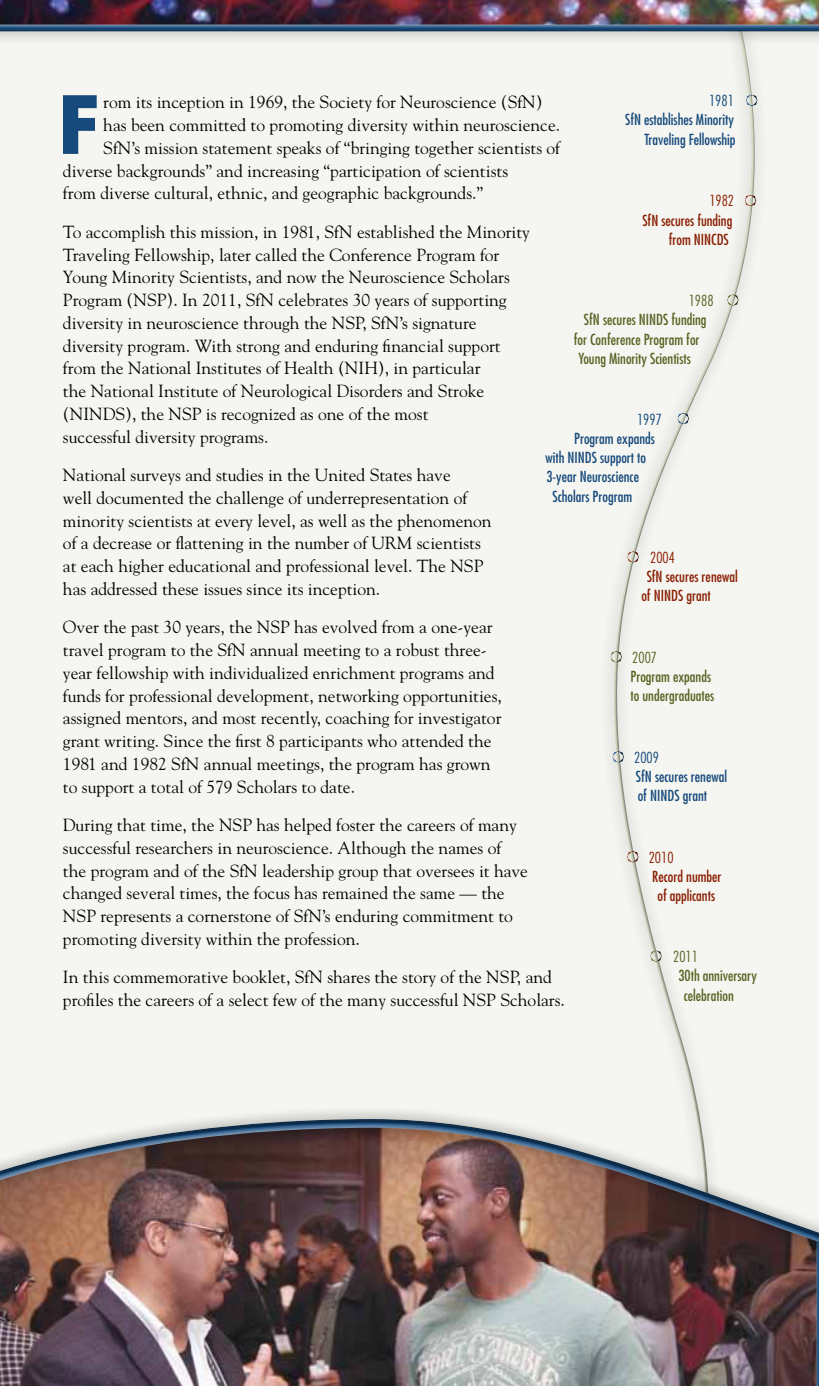
<style>
.page{position:relative;width:819px;height:1386px;background:#f5f6f1}
.page>*{position:absolute;margin:0;border:0;box-sizing:border-box;transform-origin:0 0}
.t1{font:700 77.88px "Futura";color:#174a7c}
.t2{font:17.5px/22.8px "Goudy";color:#000}
.t3{font:condensed 14.88px/19.2px "Futura";color:#174a7c;text-align:right}
.t4{font:condensed 14.88px/19.2px "Futura";color:#576423}
.t5{font:condensed 14.88px/19.2px "Futura";color:#8a1f03}
.t6{font:300 condensed 14.88px "Futura";color:#576423}
.t7{font:300 condensed 14.88px "Futura";color:#8a1f03}
.t8{font:300 condensed 14.88px "Futura";color:#174a7c}
</style>
<div class="page">
<svg style="left:609px;top:45px;width:149px;height:1060px"></svg>
<div style="left:743px;top:193px;width:7px;height:14px;background:#fff;opacity:.5"></div>
<div style="left:750px;top:193px;width:9px;height:14px;background:#000;opacity:.4"></div>
<div style="left:745px;top:93px;width:7px;height:14px;background:#fff;opacity:.5"></div>
<div style="left:752px;top:93px;width:8px;height:14px;background:#000;opacity:.4"></div>
<div style="left:626px;top:549px;width:7px;height:14px;background:#fff;opacity:.5"></div>
<div style="left:633px;top:549px;width:9px;height:14px;background:#000;opacity:.4"></div>
<div style="left:611px;top:749px;width:7px;height:14px;background:#fff;opacity:.5"></div>
<div style="left:618px;top:749px;width:9px;height:14px;background:#000;opacity:.4"></div>
<div style="left:626px;top:849px;width:7px;height:14px;background:#fff;opacity:.5"></div>
<div style="left:633px;top:849px;width:9px;height:14px;background:#000;opacity:.4"></div>
<div style="left:649px;top:948px;width:7px;height:14px;background:#fff;opacity:.5"></div>
<div style="left:656px;top:948px;width:9px;height:14px;background:#000;opacity:.4"></div>
<div style="left:609px;top:649px;width:7px;height:14px;background:#fff;opacity:.5"></div>
<div style="left:616px;top:649px;width:9px;height:14px;background:#000;opacity:.4"></div>
<div style="left:726px;top:292px;width:7px;height:14px;background:#fff;opacity:.5"></div>
<div style="left:733px;top:292px;width:9px;height:14px;background:#000;opacity:.4"></div>
<div style="left:676px;top:411px;width:7px;height:14px;background:#fff;opacity:.5"></div>
<div style="left:683px;top:411px;width:9px;height:14px;background:#000;opacity:.4"></div>
<img style="left:0;top:0;width:819px;height:11px">
<div style="left:0;top:11px;width:819px;height:34px;background:#000;opacity:.4"></div>
<div style="left:0;top:21px;width:819px;height:10px;background:#fff;opacity:.75"></div>
<div style="left:0;top:23px;width:819px;height:9px;background:#000;opacity:.4"></div>
<div style="left:0;top:1105px;width:819px;height:281px;background:#000;opacity:.4"></div>
<div style="left:0;top:1116px;width:819px;height:270px;background:#000;opacity:.4"></div>
<p class="t8" style="left:709px;top:92px;width:26px">1981</p>
<p class="t3" style="left:625px;top:110px;width:112px">SfN establishes Minority<br>Traveling Fellowship</p>
<h1 class="t1" style="left:58px;top:73px;width:44px">F</h1>
<p class="t2" style="left:103px;top:91px;width:441px">rom its inception in 1969, the Society for Neuroscience (SfN)</p>
<p class="t2" style="left:103px;top:114px;width:458px">has been committed to promoting diversity within neuroscience.</p>
<p class="t2" style="left:103px;top:136px;width:458px">SfN’s mission statement speaks of “bringing together scientists of</p>
<p class="t2" style="left:63px;top:159px;width:447px">diverse backgrounds” and increasing “participation of scientists</p>
<p class="t2" style="left:63px;top:182px;width:422px">from diverse cultural, ethnic, and geographic backgrounds.”</p>
<p class="t2" style="left:63px;top:220px;width:469px">To accomplish this mission, in 1981, SfN established the Minority Traveling Fellowship, later called the Conference Program for Young Minority Scientists, and now the Neuroscience Scholars Program (NSP). In 2011, SfN celebrates 30 years of supporting diversity in neuroscience through the NSP, SfN’s signature diversity program. With strong and enduring financial support from the National Institutes of Health (NIH), in particular<br>the National Institute of Neurological Disorders and Stroke (NINDS), the NSP is recognized as one of the most<br>successful diversity programs.</p>
<p class="t2" style="left:63px;top:464px;width:430px">National surveys and studies in the United States have<br>well documented the challenge of underrepresentation of minority scientists at every level, as well as the phenomenon of a decrease or flattening in the number of URM scientists at each higher educational and professional level. The NSP has addressed these issues since its inception.</p>
<p class="t2" style="left:63px;top:616px;width:440px">Over the past 30 years, the NSP has evolved from a one-year travel program to the SfN annual meeting to a robust three&shy;year fellowship with individualized enrichment programs and funds for professional development, networking opportunities, assigned mentors, and most recently, coaching for investigator grant writing. Since the first 8 participants who attended the 1981 and 1982 SfN annual meetings, the program has grown to support a total of 579 Scholars to date.</p>
<p class="t2" style="left:63px;top:814px;width:467px">During that time, the NSP has helped foster the careers of many successful researchers in neuroscience. Although the names of the program and of the SfN leadership group that oversees it have changed several times, the focus has remained the same — the NSP represents a cornerstone of SfN’s enduring commitment to promoting diversity within the profession.</p>
<p class="t2" style="left:63px;top:966px;width:504px">In this commemorative booklet, SfN shares the story of the NSP, and profiles the careers of a select few of the many successful NSP Scholars.</p>
<p class="t7" style="left:709px;top:192px;width:26px">1982</p>
<p class="t5" style="left:642px;top:210px;width:92px;text-align:right">SfN secures funding from NINCDS</p>
<p class="t6" style="left:689px;top:292px;width:26px">1988</p>
<p class="t4" style="left:584px;top:310px;width:124px">SfN secures NINDS funding</p>
<p class="t4" style="left:574px;top:329px;width:127px">for Conference Program for</p>
<p class="t4" style="left:578px;top:349px;width:114px">Young Minority Scientists</p>
<p class="t8" style="left:637px;top:410px;width:26px">1997</p>
<p class="t3" style="left:574px;top:429px;width:82px">Program expands</p>
<p class="t3" style="left:546px;top:448px;width:102px">with NINDS support to</p>
<p class="t3" style="left:546px;top:467px;width:94px">3-year Neuroscience</p>
<p class="t3" style="left:552px;top:486px;width:81px">Scholars Program</p>
<p class="t7" style="left:650px;top:549px;width:26px">2004</p>
<p class="t5" style="left:641px;top:567px;width:98px;text-indent:5px">SfN secures renewal of NINDS grant</p>
<p class="t6" style="left:632px;top:649px;width:26px">2007</p>
<p class="t4" style="left:631px;top:667px;width:85px">Program expands to undergraduates</p>
<p class="t8" style="left:634px;top:749px;width:26px">2009</p>
<p class="t3" style="left:636px;top:767px;width:93px;text-align:left">SfN secures renewal of NINDS grant</p>
<p class="t7" style="left:649px;top:848px;width:26px">2010</p>
<p class="t5" style="left:652px;top:867px;width:71px;text-align:center">Record number of applicants</p>
<p class="t6" style="left:673px;top:948px;width:26px">2011</p>
<p class="t4" style="left:684px;top:966px;width:75px;text-indent:-5px">30th anniversary celebration</p>
</div>
